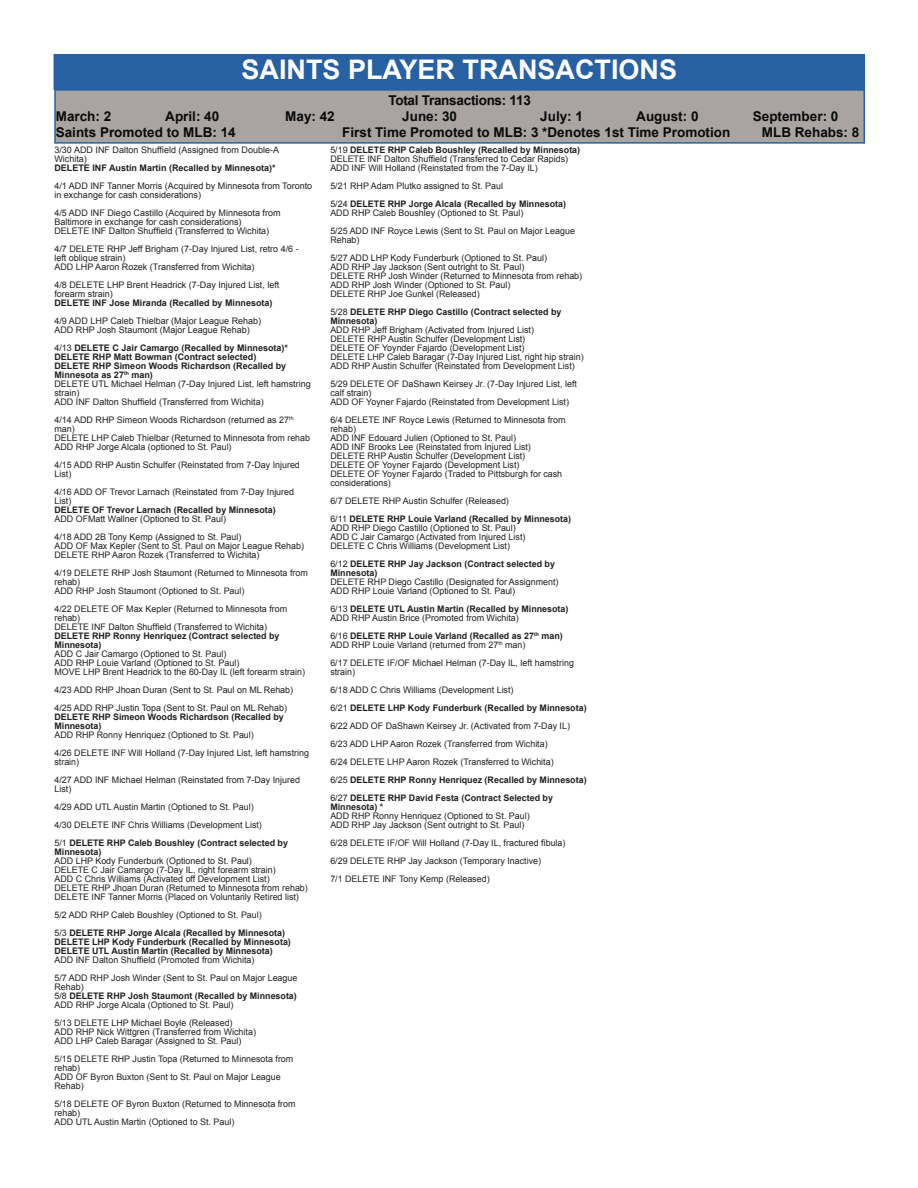
<style>
.page{position:relative;width:918px;height:1188px;background:#fff}
.page>*{position:absolute;margin:0;border:0;box-sizing:border-box;transform-origin:0 0}
.t1{font:700 27px "Arial";color:#fff}
.t2{font:700 13.5px "Arial";color:#080a0a}
.t3{font:700 13.5px "Arial";letter-spacing:-.02em;color:#080a0a}
.t4{font:9px/9px "Arial";color:#231f20}
.t5{font:700 9px/9px "Arial";color:#231f20}
.s1{font-weight:400}
.s2{font-weight:700}
</style>
<div class="page">
<div style="left:54px;top:54px;width:811px;height:36px;background:#2860a4"></div>
<div style="left:54px;top:89px;width:811px;height:55px;background:#a9a3a2;border:2px solid #2860a4"></div>
<h1 class="t1" style="left:242px;top:55px;width:437px">SAINTS PLAYER TRANSACTIONS</h1>
<h2 class="t3" style="left:388px;top:93px;width:144px">Total Transactions: 113</h2>
<h2 class="t2" style="left:56px;top:109px;width:57px">March: 2</h2>
<h2 class="t2" style="left:165px;top:109px;width:56px">April: 40</h2>
<h2 class="t2" style="left:285px;top:109px;width:51px">May: 42</h2>
<h2 class="t2" style="left:402px;top:109px;width:56px">June: 30</h2>
<h2 class="t2" style="left:540px;top:109px;width:44px">July: 1</h2>
<h2 class="t2" style="left:636px;top:109px;width:64px">August: 0</h2>
<h2 class="t2" style="left:753px;top:109px;width:87px">September: 0</h2>
<h2 class="t2" style="left:56px;top:125px;width:182px">Saints Promoted to MLB: 14</h2>
<h2 class="t2" style="left:342px;top:125px;width:390px">First Time Promoted to MLB: 3 *Denotes 1st Time Promotion</h2>
<h2 class="t2" style="left:762px;top:125px;width:99px">MLB Rehabs: 8</h2>
<p class="t4" style="left:54px;top:145px;width:226px">3/30 ADD INF Dalton Shuffield (Assigned from Double-A<br>Wichita)</p>
<p class="t5" style="left:54px;top:163px;width:223px">DELETE INF Austin Martin (Recalled by Minnesota)*</p>
<p class="t4" style="left:54px;top:181px;width:259px">4/1 ADD INF Tanner Morris (Acquired by Minnesota from Toronto in exchange for cash considerations)</p>
<p class="t4" style="left:54px;top:208px;width:228px">4/5 ADD INF Diego Castillo (Acquired by Minnesota from<br>Baltimore in exchange for cash considerations)<br>DELETE INF Dalton Shuffield (Transferred to Wichita)</p>
<p class="t4" style="left:54px;top:244px;width:246px">4/7 DELETE RHP Jeff Brigham (7-Day Injured List, retro 4/6 - left oblique strain)<br>ADD LHP Aaron Rozek (Transferred from Wichita)</p>
<p class="t4" style="left:54px;top:280px;width:226px">4/8 DELETE LHP Brent Headrick (7-Day Injured List, left forearm strain)</p>
<p class="t5" style="left:54px;top:298px;width:220px">DELETE INF Jose Miranda (Recalled by Minnesota)</p>
<p class="t4" style="left:54px;top:316px;width:208px">4/9 ADD LHP Caleb Thielbar (Major League Rehab)<br>ADD RHP Josh Staumont (Major League Rehab)</p>
<p class="t5" style="left:54px;top:343px;width:258px"><span class="s1">4/13</span> DELETE C Jair Camargo (Recalled by Minnesota)* DELETE RHP Matt Bowman (Contract selected)<br>DELETE RHP Simeon Woods Richardson (Recalled by Minnesota as 27<sup>th</sup> man)<br><span class="s1">DELETE UTL Michael Helman (7-Day Injured List, left hamstring strain)<br>ADD INF Dalton Shuffield (Transferred from Wichita)</span></p>
<p class="t4" style="left:54px;top:415px;width:257px">4/14 ADD RHP Simeon Woods Richardson (returned as 27<sup>th </sup>man)<br>DELETE LHP Caleb Thielbar (Returned to Minnesota from rehab ADD RHP Jorge Alcala (optioned to St. Paul)</p>
<p class="t4" style="left:54px;top:460px;width:247px">4/15 ADD RHP Austin Schulfer (Reinstated from 7-Day Injured<br>List)</p>
<p class="t4" style="left:54px;top:487px;width:241px">4/16 ADD OF Trevor Larnach (Reinstated from 7-Day Injured<br>List)</p>
<p class="t5" style="left:54px;top:505px;width:223px">DELETE OF Trevor Larnach (Recalled by Minnesota)</p>
<p class="t4" style="left:54px;top:510px;width:189px;line-height:18px">ADD OFMatt Wallner (Optioned to St. Paul)<br>4/18 ADD 2B Tony Kemp (Assigned to St. Paul)</p>
<p class="t4" style="left:54px;top:541px;width:251px">ADD OF Max Kepler (Sent to St. Paul on Major League Rehab)<br>DELETE RHP Aaron Rozek (Transferred to Wichita)</p>
<p class="t4" style="left:54px;top:568px;width:255px">4/19 DELETE RHP Josh Staumont (Returned to Minnesota from rehab)<br>ADD RHP Josh Staumont (Optioned to St. Paul)</p>
<p class="t4" style="left:54px;top:604px;width:234px">4/22 DELETE OF Max Kepler (Returned to Minnesota from rehab)<br>DELETE INF Dalton Shuffield (Transferred to Wichita)</p>
<p class="t5" style="left:54px;top:631px;width:227px">DELETE RHP Ronny Henriquez (Contract selected by<br>Minnesota)</p>
<p class="t4" style="left:54px;top:649px;width:252px">ADD C Jair Camargo (Optioned to St. Paul)<br>ADD RHP Louie Varland (Optioned to St. Paul)<br>MOVE LHP Brent Headrick to the 60-Day IL (left forearm strain)</p>
<p class="t4" style="left:54px;top:681px;width:240px;line-height:18px">4/23 ADD RHP Jhoan Duran (Sent to St. Paul on ML Rehab)<br>4/25 ADD RHP Justin Topa (Sent to St. Paul on ML Rehab)</p>
<p class="t5" style="left:54px;top:712px;width:231px">DELETE RHP Simeon Woods Richardson (Recalled by<br>Minnesota)</p>
<p class="t4" style="left:54px;top:726px;width:256px;line-height:18px">ADD RHP Ronny Henriquez (Optioned to St. Paul)<br>4/26 DELETE INF Will Holland (7-Day Injured List, left hamstring</p>
<p class="t4" style="left:54px;top:753px;width:247px;line-height:18px">strain)<br>4/27 ADD INF Michael Helman (Reinstated from 7-Day Injured</p>
<p class="t4" style="left:54px;top:780px;width:235px;line-height:18px">List)<br>4/29 ADD UTL Austin Martin (Optioned to St. Paul)<br>4/30 DELETE INF Chris Williams (Development List)<br>5/1 <span class="s2">DELETE RHP Caleb Boushley (Contract selected by</span></p>
<p class="t5" style="left:54px;top:847px;width:49px">Minnesota)</p>
<p class="t4" style="left:54px;top:856px;width:255px">ADD LHP Kody Funderburk (Optioned to St. Paul)<br>DELETE C Jair Camargo (7-Day IL, right forearm strain)<br>ADD C Chris Williams (Activated off Development List)<br>DELETE RHP Jhoan Duran (Returned to Minnesota from rehab)<br>DELETE INF Tanner Morris (Placed on Voluntarily Retired list)</p>
<p class="t4" style="left:54px;top:906px;width:232px;line-height:18px">5/2 ADD RHP Caleb Boushley (Optioned to St. Paul)<br>5/3 <span class="s2">DELETE RHP Jorge Alcala (Recalled by Minnesota)</span></p>
<p class="t5" style="left:54px;top:937px;width:238px">DELETE LHP Kody Funderburk (Recalled by Minnesota)<br>DELETE UTL Austin Martin (Recalled by Minnesota)</p>
<p class="t4" style="left:54px;top:951px;width:245px;line-height:18px">ADD INF Dalton Shuffield (Promoted from Wichita)<br>5/7 ADD RHP Josh Winder (Sent to St. Paul on Major League</p>
<p class="t4" style="left:54px;top:982px;width:244px">Rehab)<br>5/8 <span class="s2">DELETE RHP Josh Staumont (Recalled by Minnesota)<br></span>ADD RHP Jorge Alcala (Optioned to St. Paul)</p>
<p class="t4" style="left:54px;top:1018px;width:203px">5/13 DELETE LHP Michael Boyle (Released)<br>ADD RHP Nick Wittgren (Transferred from Wichita)<br>ADD LHP Caleb Baragar (Assigned to St. Paul)</p>
<p class="t4" style="left:54px;top:1054px;width:240px">5/15 DELETE RHP Justin Topa (Returned to Minnesota from rehab)<br>ADD OF Byron Buxton (Sent to St. Paul on Major League<br>Rehab)</p>
<p class="t4" style="left:54px;top:1099px;width:243px">5/18 DELETE OF Byron Buxton (Returned to Minnesota from rehab)<br>ADD UTL Austin Martin (Optioned to St. Paul)</p>
<p class="t4" style="left:330px;top:145px;width:251px">5/19 <span class="s2">DELETE RHP Caleb Boushley (Recalled by Minnesota)<br></span>DELETE INF Dalton Shuffield (Transferred to Cedar Rapids)<br>ADD INF Will Holland (Reinstated from the 7-Day IL)</p>
<p class="t5" style="left:330px;top:177px;width:237px;line-height:18px"><span class="s1">5/21 RHP Adam Plutko assigned to St. Paul<br>5/24</span> DELETE RHP Jorge Alcala (Recalled by Minnesota)</p>
<p class="t4" style="left:330px;top:204px;width:246px;line-height:18px">ADD RHP Caleb Boushley (Optioned to St. Paul)<br>5/25 ADD INF Royce Lewis (Sent to St. Paul on Major League</p>
<p class="t4" style="left:330px;top:231px;width:218px;line-height:18px">Rehab)<br>5/27 ADD LHP Kody Funderburk (Optioned to St. Paul)</p>
<p class="t4" style="left:330px;top:262px;width:253px">ADD RHP Jay Jackson (Sent outright to St. Paul)<br>DELETE RHP Josh Winder (Returned to Minnesota from rehab)<br>ADD RHP Josh Winder (Optioned to St. Paul)<br>DELETE RHP Joe Gunkel (Released)</p>
<p class="t5" style="left:330px;top:307px;width:233px"><span class="s1">5/28</span> DELETE RHP Diego Castillo (Contract selected by<br>Minnesota)</p>
<p class="t4" style="left:330px;top:325px;width:255px">ADD RHP Jeff Brigham (Activated from Injured List)<br>DELETE RHP Austin Schulfer (Development List)<br>DELETE OF Yoynder Fajardo (Development List)<br>DELETE LHP Caleb Baragar (7-Day Injured List, right hip strain)<br>ADD RHP Austin Schulfer (Reinstated from Development List)</p>
<p class="t4" style="left:330px;top:379px;width:248px">5/29 DELETE OF DaShawn Keirsey Jr. (7-Day Injured List, left calf strain)<br>ADD OF Yoyner Fajardo (Reinstated from Development List)</p>
<p class="t4" style="left:330px;top:415px;width:237px">6/4 DELETE INF Royce Lewis (Returned to Minnesota from rehab)<br>ADD INF Edouard Julien (Optioned to St. Paul)<br>ADD INF Brooks Lee (Reinstated from Injured List)<br>DELETE RHP Austin Schulfer (Development List)<br>DELETE OF Yoyner Fajardo (Development List)<br>DELETE OF Yoyner Fajardo (Traded to Pittsburgh for cash considerations)</p>
<p class="t5" style="left:330px;top:492px;width:242px;line-height:18px"><span class="s1">6/7 DELETE RHP Austin Schulfer (Released)<br>6/11</span> DELETE RHP Louie Varland (Recalled by Minnesota)</p>
<p class="t4" style="left:330px;top:523px;width:197px">ADD RHP Diego Castillo (Optioned to St. Paul)<br>ADD C Jair Camargo (Activated from Injured List)<br>DELETE C Chris Williams (Development List)</p>
<p class="t5" style="left:330px;top:559px;width:226px"><span class="s1">6/12</span> DELETE RHP Jay Jackson (Contract selected by<br>Minnesota)</p>
<p class="t4" style="left:330px;top:577px;width:230px">DELETE RHP Diego Castillo (Designated for Assignment)<br>ADD RHP Louie Varland (Optioned to St. Paul)</p>
<p class="t4" style="left:330px;top:604px;width:240px">6/13 <span class="s2">DELETE UTL Austin Martin (Recalled by Minnesota)<br></span>ADD RHP Austin Brice (Promoted from Wichita)</p>
<p class="t4" style="left:330px;top:631px;width:234px">6/16 <span class="s2">DELETE RHP Louie Varland (Recalled as 27</span><sup>th</sup> <span class="s2">man)<br></span>ADD RHP Louie Varland (returned from 27<sup>th</sup> man)</p>
<p class="t4" style="left:330px;top:658px;width:245px">6/17 DELETE IF/OF Michael Helman (7-Day IL, left hamstring strain)</p>
<p class="t4" style="left:330px;top:681px;width:258px;line-height:18px">6/18 ADD C Chris Williams (Development List)<br>6/21 <span class="s2">DELETE LHP Kody Funderburk (Recalled by Minnesota)<br></span>6/22 ADD OF DaShawn Keirsey Jr. (Activated from 7-Day IL)<br>6/23 ADD LHP Aaron Rozek (Transferred from Wichita)<br>6/24 DELETE LHP Aaron Rozek (Transferred to Wichita)<br>6/25 <span class="s2">DELETE RHP Ronny Henriquez (Recalled by Minnesota)<br></span>6/27 <span class="s2">DELETE RHP David Festa (Contract Selected by</span></p>
<p class="t5" style="left:330px;top:802px;width:54px">Minnesota) *</p>
<p class="t4" style="left:330px;top:811px;width:201px">ADD RHP Ronny Henriquez (Optioned to St. Paul)<br>ADD RHP Jay Jackson (Sent outright to St. Paul)</p>
<p class="t4" style="left:330px;top:834px;width:237px;line-height:18px">6/28 DELETE IF/OF Will Holland (7-Day IL, fractured fibula)<br>6/29 DELETE RHP Jay Jackson (Temporary Inactive)<br>7/1 DELETE INF Tony Kemp (Released)</p>
</div>
